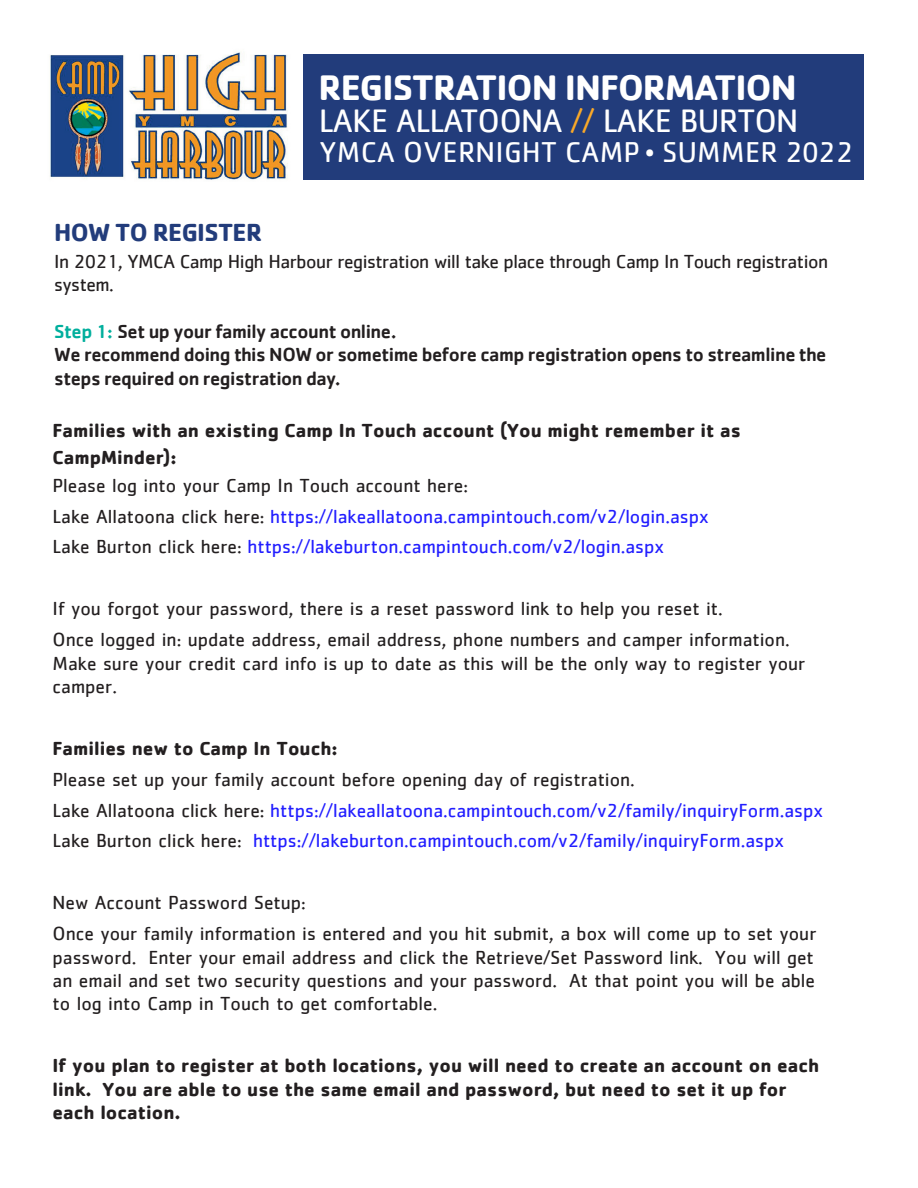
<style>
.page{position:relative;width:918px;height:1188px;background:#fff}
.page>*{position:absolute;margin:0;border:0;box-sizing:border-box;transform-origin:0 0}
.t1{font:700 36.6px "Cachet";letter-spacing:-.025em;color:#fff}
.t2{font:33.45px "Cachet";letter-spacing:-.025em;color:#fff}
.t3{font:29.55px "Cachet";letter-spacing:.01em;color:#fff}
.t4{font:700 25.5px "Cachet";letter-spacing:-.025em;color:#223c7b}
.t5{font:19.5px/23.4px "Cachet";color:#231f20}
.t6{font:19.5px/30.9px "Cachet";color:#221eff}
.t7{font:700 19.5px/23.4px "Cachet";color:#231f20}
.t8{font:500 19.5px/23.4px "Cachet";letter-spacing:-.025em;color:#231f20}
.t9{font:19.5px/23.4px "Cachet";letter-spacing:-.025em;color:#231f20}
.s1{color:#faa928}
.s2{font-family:"Cachet Pro";font-weight:200}
.s3{font-style:inherit}
.s4{color:#00af9d}
.s5{color:#231f20}
</style>
<div class="page">
<img style="left:49px;top:52px;width:239px;height:128px">
<div style="left:304px;top:54px;width:560px;height:126px;background:#223c7b"></div>
<p class="t1" style="left:318px;top:64px;width:480px">REGISTRATION INFORMATION</p>
<p class="t2" style="left:319px;top:102px;width:481px">LAKE ALLATOONA <span class="s1">//</span> LAKE BURTON</p>
<p class="t3" style="left:319px;top:135px;width:535px">YMCA OVERNIGHT CAMP <span class="s2">•</span> SUMMER 2022</p>
<h3 class="t4" style="left:54px;top:216px;width:210px">HOW TO REGISTER</h3>
<p class="t9" style="left:54px;top:249px;width:776px">In 2021, YMCA Camp High Harbour registration will take place through <span class="s3">Camp In Touch</span> registration system<span class="s3">.</span></p>
<p class="t8" style="left:54px;top:319px;width:774px"><span class="s4">Step 1:</span> Set up your family account online.<br>We recommend doing this NOW or sometime before camp registration opens to streamline the steps required on registration day.</p>
<p class="t7" style="left:53px;top:416px;width:690px;line-height:27.2px">Families with an existing Camp In Touch account (You might remember it as<br>CampMinder):</p>
<p class="t6" style="left:53px;top:469px;width:658px"><span class="s5">Please log into your Camp In Touch account here:<br>Lake Allatoona click here:</span> https://lakeallatoona.campintouch.com/v2/login.aspx<br><span class="s5">Lake Burton click here:</span> https://lakeburton.campintouch.com/v2/login.aspx</p>
<p class="t5" style="left:53px;top:593px;width:739px;line-height:30.9px">If you forgot your password, there is a reset password link to help you reset it.<br>Once logged in: update address, email address, phone numbers and camper information.</p>
<p class="t5" style="left:53px;top:651px;width:754px">Make sure your credit card info is up to date as this will be the only way to register your camper.</p>
<p class="t7" style="left:53px;top:736px;width:287px">Families new to Camp In Touch:</p>
<p class="t6" style="left:53px;top:763px;width:772px"><span class="s5">Please set up your family account before opening day of registration.<br>Lake Allatoona click here:</span> https://lakeallatoona.campintouch.com/v2/family/inquiryForm.aspx<br><span class="s5">Lake Burton click here:</span> https://lakeburton.campintouch.com/v2/family/inquiryForm.aspx</p>
<p class="t5" style="left:53px;top:887px;width:765px;line-height:30.9px">New Account Password Setup:<br>Once your family information is entered and you hit submit, a box will come up to set your</p>
<p class="t5" style="left:53px;top:945px;width:764px;text-align:justify">password. Enter your email address and click the Retrieve/Set Password link. You will get an email and set two security questions and your password. At that point you will be able to log into Camp in Touch to get comfortable.</p>
<p class="t7" style="left:53px;top:1053px;width:768px">If you plan to register at both locations, you will need to create an account on each link. You are able to use the same email and password, but need to set it up for each location.</p>
</div>
